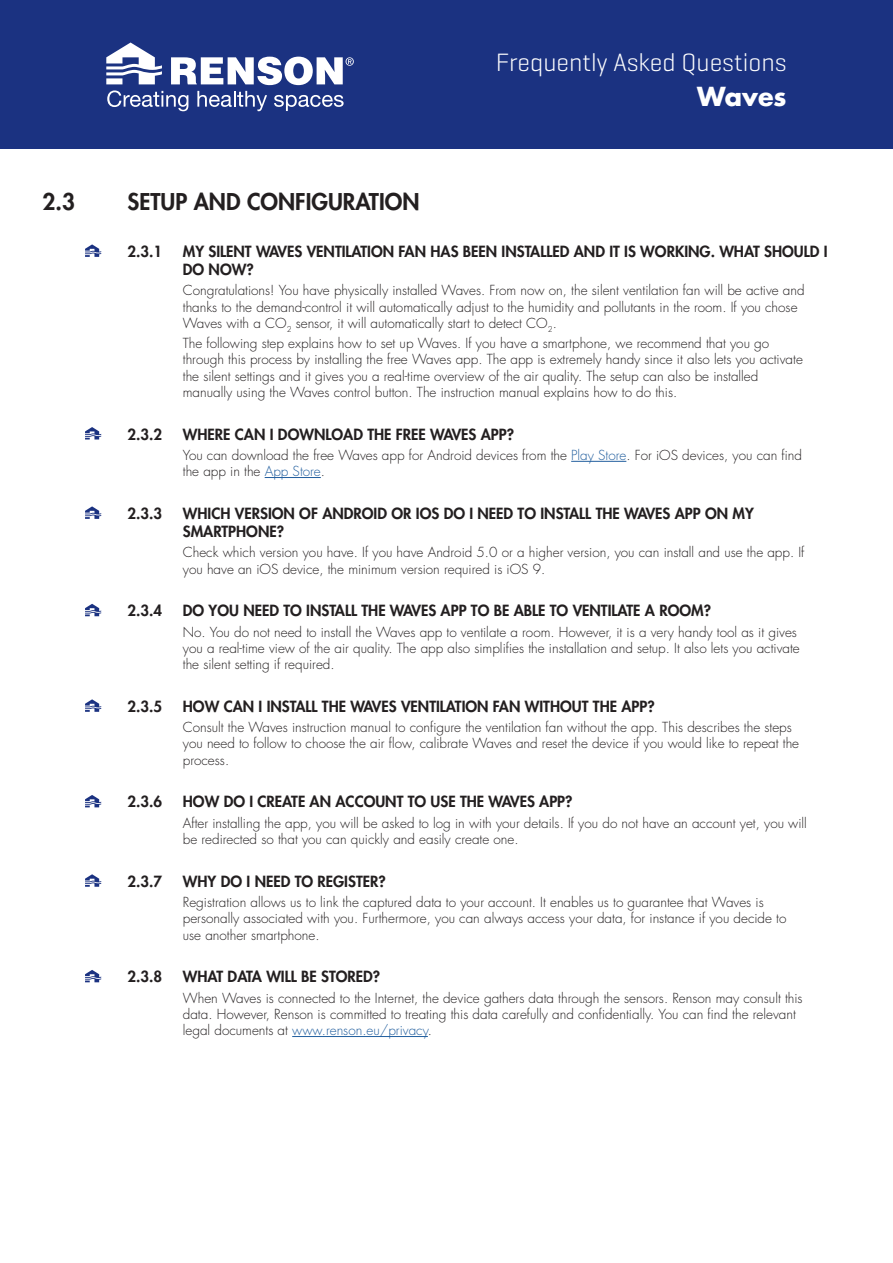
<style>
.page{position:relative;width:893px;height:1263px;background:#fff}
.page>*{position:absolute;margin:0;border:0;box-sizing:border-box;transform-origin:0 0}
.t1{font:300 25.5px "Geogrotesque";color:#fff}
.t2{font:700 25.5px "Futura Std";color:#fff}
.t3{font:800 22.5px "Futura Std";color:#231f20}
.t4{font:800 15px/18px "Futura Std";color:#231f20}
.t5{font:300 13.5px/16.2px "Futura Std";color:#231f20}
.s1{color:#215e9e}
</style>
<div class="page">
<div style="left:0;top:0;width:893px;height:149px;background:#1b3281"></div>
<svg style="left:106px;top:43px;width:248px;height:68px"></svg>
<hr style="left:571px;top:461px;width:55px;height:1px;background:#215e9e">
<hr style="left:265px;top:477px;width:56px;height:1px;background:#215e9e">
<hr style="left:292px;top:1036px;width:136px;height:1px;background:#215e9e">
<svg style="left:85px;top:244px;width:16px;height:13px"></svg>
<svg style="left:85px;top:427px;width:16px;height:12px"></svg>
<svg style="left:85px;top:506px;width:16px;height:13px"></svg>
<svg style="left:85px;top:604px;width:16px;height:12px"></svg>
<svg style="left:85px;top:699px;width:16px;height:13px"></svg>
<svg style="left:85px;top:795px;width:16px;height:12px"></svg>
<svg style="left:85px;top:874px;width:16px;height:13px"></svg>
<svg style="left:85px;top:970px;width:16px;height:12px"></svg>
<h1 class="t1" style="left:496px;top:46px;width:292px">Frequently Asked Questions</h1>
<h1 class="t2" style="left:697px;top:80px;width:91px">Waves</h1>
<h2 class="t3" style="left:43px;top:187px;width:34px">2.3</h2>
<h2 class="t3" style="left:128px;top:187px;width:293px">SETUP AND CONFIGURATION</h2>
<p class="t4" style="left:128px;top:242px;width:36px">2.3.1</p>
<p class="t4" style="left:183px;top:242px;width:646px">MY SILENT WAVES VENTILATION FAN HAS BEEN INSTALLED AND IT IS WORKING. WHAT SHOULD I<br>DO NOW?</p>
<p class="t5" style="left:183px;top:283px;width:623px">Congratulations! You have physically installed Waves. From now on, the silent ventilation fan will be active and thanks to the demand-control it will automatically adjust to the humidity and pollutants in the room. If you chose<br>Waves with a CO<sub>2</sub> sensor, it will automatically start to detect CO<sub>2</sub>.</p>
<p class="t5" style="left:183px;top:336px;width:622px">The following step explains how to set up Waves. If you have a smartphone, we recommend that you go through this process by installing the free Waves app. The app is extremely handy since it also lets you activate the silent settings and it gives you a real-time overview of the air quality. The setup can also be installed manually using the Waves control button. The instruction manual explains how to do this.</p>
<p class="t4" style="left:128px;top:425px;width:36px">2.3.2</p>
<p class="t4" style="left:183px;top:425px;width:333px">WHERE CAN I DOWNLOAD THE FREE WAVES APP?</p>
<p class="t5" style="left:183px;top:447px;width:621px">You can download the free Waves app for Android devices from the <span class="s1">Play Store</span>. For iOS devices, you can find the app in the <span class="s1">App Store</span>.</p>
<p class="t4" style="left:128px;top:504px;width:36px">2.3.3</p>
<p class="t4" style="left:183px;top:504px;width:573px">WHICH VERSION OF ANDROID OR IOS DO I NEED TO INSTALL THE WAVES APP ON MY<br>SMARTPHONE?</p>
<p class="t5" style="left:183px;top:545px;width:623px">Check which version you have. If you have Android 5.0 or a higher version, you can install and use the app. If you have an iOS device, the minimum version required is iOS 9.</p>
<p class="t4" style="left:128px;top:602px;width:36px">2.3.4</p>
<p class="t4" style="left:183px;top:602px;width:530px">DO YOU NEED TO INSTALL THE WAVES APP TO BE ABLE TO VENTILATE A ROOM?</p>
<p class="t5" style="left:183px;top:624px;width:618px">No. You do not need to install the Waves app to ventilate a room. However, it is a very handy tool as it gives you a real-time view of the air quality. The app also simplifies the installation and setup. It also lets you activate the silent setting if required.</p>
<p class="t4" style="left:128px;top:697px;width:36px">2.3.5</p>
<p class="t4" style="left:183px;top:697px;width:473px">HOW CAN I INSTALL THE WAVES VENTILATION FAN WITHOUT THE APP?</p>
<p class="t5" style="left:183px;top:720px;width:618px">Consult the Waves instruction manual to configure the ventilation fan without the app. This describes the steps you need to follow to choose the air flow, calibrate Waves and reset the device if you would like to repeat the process.</p>
<p class="t4" style="left:128px;top:793px;width:36px">2.3.6</p>
<p class="t4" style="left:183px;top:793px;width:391px">HOW DO I CREATE AN ACCOUNT TO USE THE WAVES APP?</p>
<p class="t5" style="left:183px;top:815px;width:626px">After installing the app, you will be asked to log in with your details. If you do not have an account yet, you will be redirected so that you can quickly and easily create one.</p>
<p class="t4" style="left:128px;top:872px;width:36px">2.3.7</p>
<p class="t4" style="left:183px;top:872px;width:204px">WHY DO I NEED TO REGISTER?</p>
<p class="t5" style="left:183px;top:894px;width:605px">Registration allows us to link the captured data to your account. It enables us to guarantee that Waves is personally associated with you. Furthermore, you can always access your data, for instance if you decide to use another smartphone.</p>
<p class="t4" style="left:128px;top:968px;width:36px">2.3.8</p>
<p class="t4" style="left:183px;top:968px;width:199px">WHAT DATA WILL BE STORED?</p>
<p class="t5" style="left:183px;top:990px;width:621px">When Waves is connected to the Internet, the device gathers data through the sensors. Renson may consult this data. However, Renson is committed to treating this data carefully and confidentially. You can find the relevant legal documents at <span class="s1">www.renson.eu/privacy</span>.</p>
</div>
